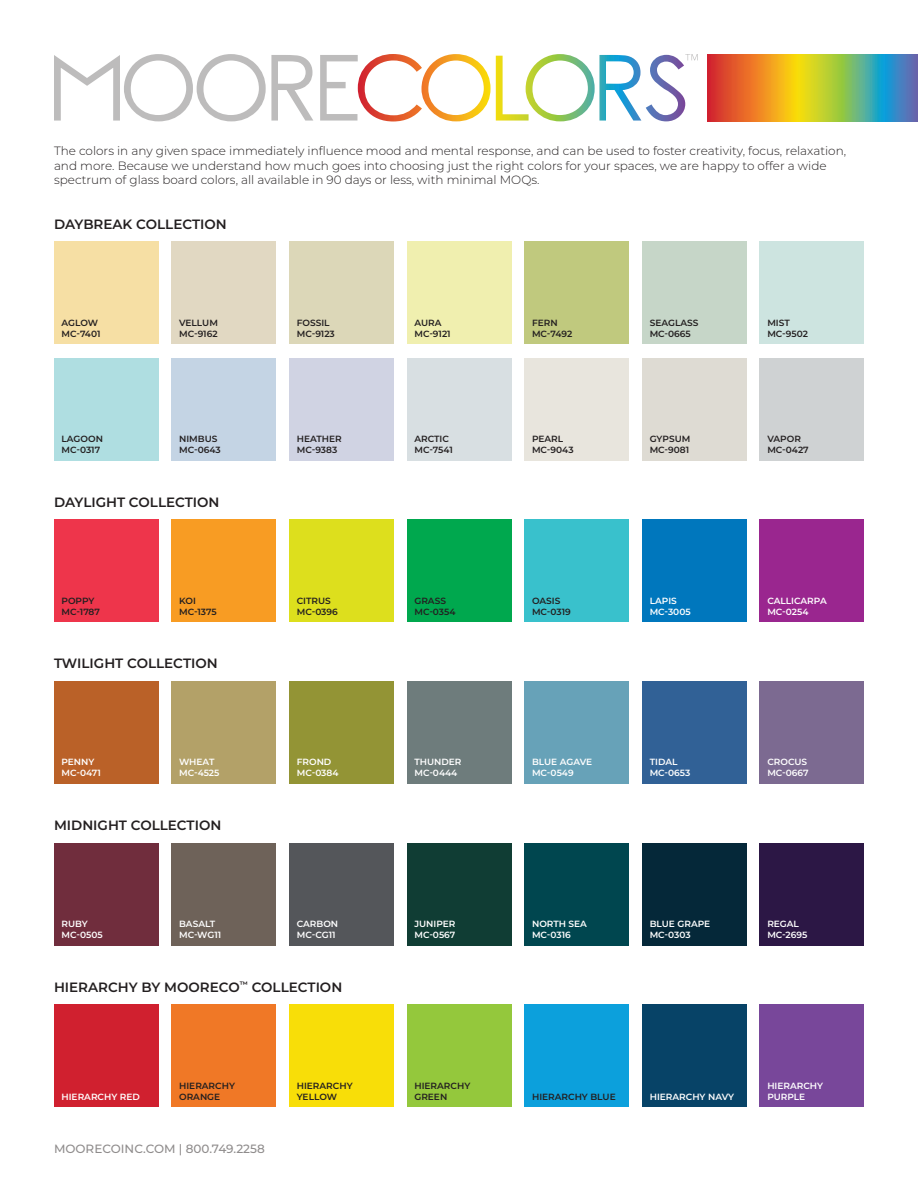
<style>
.page{position:relative;width:918px;height:1188px;background:#fff}
.page>*{position:absolute;margin:0;border:0;box-sizing:border-box;transform-origin:0 0}
.t1{font:600 13.5px "Montserrat";color:#231f20}
.Copy_-_Paragraph{font:300 12px/14.4px "Montserrat";color:#231f20}
.Address{font:500 12px "Montserrat";color:#8f8c8c}
.t2{font:600 9px/10.8px "Montserrat";color:#231f20}
.t3{font:600 9px/10.8px "Montserrat";color:#fff}
</style>
<div class="page">
<svg style="left:54px;top:54px;width:259px;height:67px"></svg>
<svg style="left:320px;top:54px;width:378px;height:68px"></svg>
<svg style="left:707px;top:54px;width:211px;height:68px;background:#a99953"></svg>
<div style="left:407px;top:358px;width:104px;height:102px;background:#d8dfe2"></div>
<div style="left:760px;top:242px;width:104px;height:102px;background:#cde4e0"></div>
<div style="left:407px;top:242px;width:104px;height:102px;background:#f0efaf"></div>
<div style="left:642px;top:358px;width:104px;height:102px;background:#dedbd3"></div>
<div style="left:525px;top:242px;width:104px;height:102px;background:#c0c97e"></div>
<div style="left:54px;top:358px;width:104px;height:102px;background:#afdee1"></div>
<div style="left:172px;top:358px;width:104px;height:102px;background:#c4d4e4"></div>
<div style="left:54px;top:519px;width:104px;height:103px;background:#ee354b"></div>
<div style="left:172px;top:519px;width:104px;height:103px;background:#f89c23"></div>
<div style="left:289px;top:519px;width:104px;height:103px;background:#dddf1d"></div>
<div style="left:407px;top:519px;width:104px;height:103px;background:#00a84e"></div>
<div style="left:642px;top:519px;width:104px;height:103px;background:#0077bd"></div>
<div style="left:525px;top:519px;width:104px;height:103px;background:#39c1cc"></div>
<div style="left:760px;top:519px;width:104px;height:103px;background:#9a268f"></div>
<div style="left:525px;top:681px;width:104px;height:103px;background:#67a2b8"></div>
<div style="left:54px;top:681px;width:104px;height:103px;background:#ba6128"></div>
<div style="left:172px;top:681px;width:104px;height:103px;background:#b3a168"></div>
<div style="left:289px;top:681px;width:104px;height:103px;background:#939435"></div>
<div style="left:407px;top:681px;width:104px;height:103px;background:#6e7c7c"></div>
<div style="left:642px;top:681px;width:104px;height:103px;background:#316196"></div>
<div style="left:760px;top:681px;width:104px;height:103px;background:#7c6a91"></div>
<div style="left:54px;top:843px;width:104px;height:102px;background:#702d3d"></div>
<div style="left:172px;top:843px;width:104px;height:102px;background:#6e6259"></div>
<div style="left:289px;top:843px;width:104px;height:102px;background:#54565a"></div>
<div style="left:407px;top:843px;width:104px;height:102px;background:#103d34"></div>
<div style="left:525px;top:843px;width:104px;height:102px;background:#00464f"></div>
<div style="left:642px;top:843px;width:104px;height:102px;background:#052839"></div>
<div style="left:760px;top:843px;width:104px;height:102px;background:#2c1745"></div>
<div style="left:54px;top:1004px;width:104px;height:103px;background:#d0202f"></div>
<div style="left:172px;top:1004px;width:104px;height:103px;background:#f07826"></div>
<div style="left:289px;top:1004px;width:104px;height:103px;background:#f8de08"></div>
<div style="left:407px;top:1004px;width:104px;height:103px;background:#94c83c"></div>
<div style="left:525px;top:1004px;width:104px;height:103px;background:#0ca0dc"></div>
<div style="left:642px;top:1004px;width:104px;height:103px;background:#074367"></div>
<div style="left:760px;top:1004px;width:104px;height:103px;background:#78479a"></div>
<div style="left:760px;top:358px;width:104px;height:102px;background:#cfd2d3"></div>
<div style="left:525px;top:358px;width:104px;height:102px;background:#e8e5dd"></div>
<div style="left:289px;top:358px;width:104px;height:102px;background:#d0d3e3"></div>
<div style="left:172px;top:242px;width:104px;height:102px;background:#e1d8c2"></div>
<div style="left:54px;top:242px;width:104px;height:102px;background:#f6dfa4"></div>
<div style="left:642px;top:242px;width:104px;height:102px;background:#c6d6c8"></div>
<div style="left:289px;top:242px;width:104px;height:102px;background:#dcd7b8"></div>
<p class="Copy_-_Paragraph" style="left:54px;top:143px;width:794px">The colors in any given space immediately influence mood and mental response, and can be used to foster creativity, focus, relaxation, and more. Because we understand how much goes into choosing just the right colors for your spaces, we are happy to offer a wide spectrum of glass board colors, all available in 90 days or less, with minimal MOQs.</p>
<p class="t1" style="left:54px;top:215px;width:174px">DAYBREAK COLLECTION</p>
<p class="t2" style="left:62px;top:317px;width:38px">AGLOW</p>
<p class="t2" style="left:62px;top:328px;width:40px">MC-7401</p>
<p class="t2" style="left:179px;top:317px;width:40px">VELLUM</p>
<p class="t2" style="left:179px;top:328px;width:40px">MC-9162</p>
<p class="t2" style="left:297px;top:317px;width:34px">FOSSIL</p>
<p class="t2" style="left:297px;top:328px;width:40px">MC-9123</p>
<p class="t2" style="left:414px;top:317px;width:29px">AURA</p>
<p class="t2" style="left:414px;top:328px;width:38px">MC-9121</p>
<p class="t2" style="left:532px;top:317px;width:27px">FERN</p>
<p class="t2" style="left:532px;top:328px;width:42px">MC-7492</p>
<p class="t2" style="left:650px;top:317px;width:50px">SEAGLASS</p>
<p class="t2" style="left:650px;top:328px;width:43px">MC-0665</p>
<p class="t2" style="left:767px;top:317px;width:24px">MIST</p>
<p class="t2" style="left:767px;top:328px;width:42px">MC-9502</p>
<p class="t2" style="left:62px;top:433px;width:43px">LAGOON</p>
<p class="t2" style="left:62px;top:444px;width:40px">MC-0317</p>
<p class="t2" style="left:179px;top:433px;width:40px">NIMBUS</p>
<p class="t2" style="left:179px;top:444px;width:43px">MC-0643</p>
<p class="t2" style="left:297px;top:433px;width:47px">HEATHER</p>
<p class="t2" style="left:297px;top:444px;width:42px">MC-9383</p>
<p class="t2" style="left:414px;top:433px;width:36px">ARCTIC</p>
<p class="t2" style="left:414px;top:444px;width:40px">MC-7541</p>
<p class="t2" style="left:532px;top:433px;width:33px">PEARL</p>
<p class="t2" style="left:532px;top:444px;width:43px">MC-9043</p>
<p class="t2" style="left:650px;top:433px;width:42px">GYPSUM</p>
<p class="t2" style="left:650px;top:444px;width:41px">MC-9081</p>
<p class="t2" style="left:767px;top:433px;width:35px">VAPOR</p>
<p class="t2" style="left:767px;top:444px;width:43px">MC-0427</p>
<p class="t1" style="left:54px;top:492px;width:167px">DAYLIGHT COLLECTION</p>
<p class="t2" style="left:62px;top:595px;width:34px">POPPY</p>
<p class="t2" style="left:62px;top:606px;width:40px">MC-1787</p>
<p class="t2" style="left:179px;top:595px;width:18px">KOI</p>
<p class="t2" style="left:179px;top:606px;width:39px">MC-1375</p>
<p class="t2" style="left:297px;top:595px;width:36px">CITRUS</p>
<p class="t2" style="left:297px;top:606px;width:43px">MC-0396</p>
<p class="t2" style="left:414px;top:595px;width:33px">GRASS</p>
<p class="t2" style="left:414px;top:606px;width:43px">MC-0354</p>
<p class="t2" style="left:532px;top:595px;width:30px">OASIS</p>
<p class="t2" style="left:532px;top:606px;width:40px">MC-0319</p>
<p class="t3" style="left:650px;top:595px;width:29px">LAPIS</p>
<p class="t3" style="left:650px;top:606px;width:42px">MC-3005</p>
<p class="t3" style="left:767px;top:595px;width:61px">CALLICARPA</p>
<p class="t3" style="left:767px;top:606px;width:43px">MC-0254</p>
<p class="t1" style="left:54px;top:654px;width:165px">TWILIGHT COLLECTION</p>
<p class="t3" style="left:62px;top:756px;width:35px">PENNY</p>
<p class="t3" style="left:62px;top:767px;width:41px">MC-0471</p>
<p class="t3" style="left:179px;top:756px;width:37px">WHEAT</p>
<p class="t3" style="left:179px;top:767px;width:42px">MC-4525</p>
<p class="t3" style="left:297px;top:756px;width:36px">FROND</p>
<p class="t3" style="left:297px;top:767px;width:43px">MC-0384</p>
<p class="t3" style="left:414px;top:756px;width:49px">THUNDER</p>
<p class="t3" style="left:414px;top:767px;width:44px">MC-0444</p>
<p class="t3" style="left:532px;top:756px;width:62px">BLUE AGAVE</p>
<p class="t3" style="left:532px;top:767px;width:43px">MC-0549</p>
<p class="t3" style="left:650px;top:756px;width:29px">TIDAL</p>
<p class="t3" style="left:650px;top:767px;width:42px">MC-0653</p>
<p class="t3" style="left:767px;top:756px;width:41px">CROCUS</p>
<p class="t3" style="left:767px;top:767px;width:43px">MC-0667</p>
<p class="t1" style="left:54px;top:816px;width:169px">MIDNIGHT COLLECTION</p>
<p class="t3" style="left:62px;top:918px;width:28px">RUBY</p>
<p class="t3" style="left:62px;top:929px;width:43px">MC-0505</p>
<p class="t3" style="left:179px;top:918px;width:38px">BASALT</p>
<p class="t3" style="left:179px;top:929px;width:44px">MC-WG11</p>
<p class="t3" style="left:297px;top:918px;width:43px">CARBON</p>
<p class="t3" style="left:297px;top:929px;width:40px">MC-CG11</p>
<p class="t3" style="left:414px;top:918px;width:43px">JUNIPER</p>
<p class="t3" style="left:414px;top:929px;width:42px">MC-0567</p>
<p class="t3" style="left:532px;top:918px;width:56px">NORTH SEA</p>
<p class="t3" style="left:532px;top:929px;width:40px">MC-0316</p>
<p class="t3" style="left:650px;top:918px;width:62px">BLUE GRAPE</p>
<p class="t3" style="left:650px;top:929px;width:42px">MC-0303</p>
<p class="t3" style="left:767px;top:918px;width:33px">REGAL</p>
<p class="t3" style="left:767px;top:929px;width:42px">MC-2695</p>
<p class="t1" style="left:54px;top:977px;width:290px">HIERARCHY BY MOORECO<sup>™</sup> COLLECTION</p>
<p class="t3" style="left:62px;top:1091px;width:80px">HIERARCHY RED</p>
<p class="t2" style="left:179px;top:1080px;width:57px">HIERARCHY<br>ORANGE</p>
<p class="t2" style="left:297px;top:1080px;width:57px">HIERARCHY<br>YELLOW</p>
<p class="t2" style="left:414px;top:1080px;width:57px">HIERARCHY<br>GREEN</p>
<p class="t2" style="left:532px;top:1091px;width:85px">HIERARCHY BLUE</p>
<p class="t3" style="left:650px;top:1091px;width:86px">HIERARCHY NAVY</p>
<p class="t3" style="left:767px;top:1080px;width:57px">HIERARCHY<br>PURPLE</p>
<p class="Address" style="left:54px;top:1141px;width:212px">MOORECOINC.COM | 800.749.2258</p>
</div>
